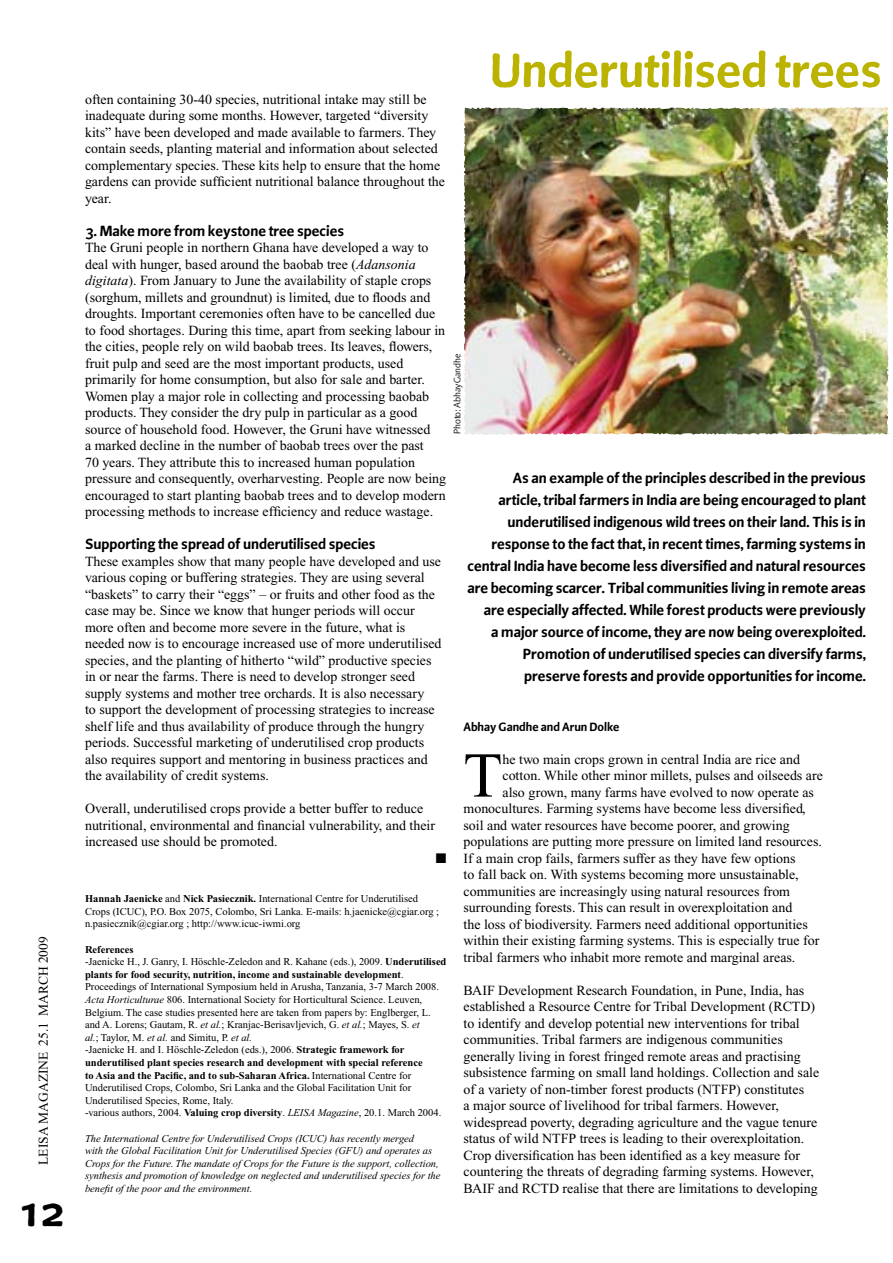
<style>
.page{position:relative;width:893px;height:1263px;background:#fff}
.page>*{position:absolute;margin:0;border:0;box-sizing:border-box;transform-origin:0 0}
.t1{font:63.75px "Times New Roman";color:#000}
.t2{font:54px "Beo Sans Bold R11";color:#bbb300}
.t3{font:48px "Beo Sans Bold R11";color:#000}
.t4{font:16.5px/22px "Beo Sans Bold R11";color:#000;text-align:right}
.t5{font:13.95px/16.5px "Times New Roman";color:#000}
.t6{font:13.95px "Zapf Dingbats ITC";color:#000}
.t7{font:13.5px "Times New Roman";color:#000}
.t8{font:13.5px "Beo Sans Bold R11";color:#000}
.t9{font:10.5px/12.6px "Times New Roman";color:#000}
.t10{font:italic 10.5px/12.6px "Times New Roman";color:#000}
.t11{font:10.5px "Beo Sans R11";letter-spacing:-.005em;color:#000}
.s1{font-style:italic}
.s2{font-weight:700}
</style>
<div class="page">
<img style="left:462px;top:107px;width:427px;height:326px">
<p class="t7" style="left:36px;top:1165px;width:230px;rotate:-90deg">LEISA Magazine 25.1 march 2009</p>
<h3 class="t3" style="left:20px;top:1187px;width:47px">12</h3>
<h2 class="t2" style="left:489px;top:44px;width:394px">Underutilised trees</h2>
<p class="t5" style="left:85px;top:91px;width:362px">often containing 30-40 species, nutritional intake may still be inadequate during some months. However, targeted “diversity kits” have been developed and made available to farmers. They contain seeds, planting material and information about selected complementary species. These kits help to ensure that the home gardens can provide sufficient nutritional balance throughout the year.</p>
<p class="t4" style="left:85px;top:220px;width:261px">3. Make more from keystone tree species</p>
<p class="t5" style="left:85px;top:239px;width:363px">The Gruni people in northern Ghana have developed a way to deal with hunger, based around the baobab tree (<span class="s1">Adansonia digitata</span>). From January to June the availability of staple crops (sorghum, millets and groundnut) is limited, due to floods and droughts. Important ceremonies often have to be cancelled due to food shortages. During this time, apart from seeking labour in the cities, people rely on wild baobab trees. Its leaves, flowers, fruit pulp and seed are the most important products, used primarily for home consumption, but also for sale and barter.<br>Women play a major role in collecting and processing baobab products. They consider the dry pulp in particular as a good source of household food. However, the Gruni have witnessed<br>a marked decline in the number of baobab trees over the past<br>70 years. They attribute this to increased human population pressure and consequently, overharvesting. People are now being encouraged to start planting baobab trees and to develop modern processing methods to increase efficiency and reduce wastage.</p>
<p class="t4" style="left:85px;top:533px;width:292px">Supporting the spread of underutilised species</p>
<p class="t5" style="left:85px;top:553px;width:358px">These examples show that many people have developed and use various coping or buffering strategies. They are using several “baskets” to carry their “eggs” – or fruits and other food as the case may be. Since we know that hunger periods will occur more often and become more severe in the future, what is needed now is to encourage increased use of more underutilised species, and the planting of hitherto “wild” productive species in or near the farms. There is need to develop stronger seed supply systems and mother tree orchards. It is also necessary<br>to support the development of processing strategies to increase shelf life and thus availability of produce through the hungry periods. Successful marketing of underutilised crop products also requires support and mentoring in business practices and the availability of credit systems.</p>
<p class="t5" style="left:85px;top:800px;width:352px">Overall, underutilised crops provide a better buffer to reduce nutritional, environmental and financial vulnerability, and their increased use should be promoted.</p>
<p class="t6" style="left:436px;top:851px;width:12px">■</p>
<p class="t9" style="left:85px;top:892px;width:356px"><span class="s2">Hannah Jaenicke</span> and <span class="s2">Nick Pasiecznik.</span> International Centre for Underutilised<br>Crops (ICUC), P.O. Box 2075, Colombo, Sri Lanka. E-mails: h.jaenicke@cgiar.org ; n.pasiecznik@cgiar.org ; http://www.icuc-iwmi.org</p>
<p class="t9" style="left:85px;top:943px;width:363px"><span class="s2">References<br></span>-Jaenicke H., J. Ganry, I. Höschle-Zeledon and R. Kahane (eds.), 2009. <span class="s2">Underutilised plants for food security, nutrition, income and sustainable development</span>.<br>Proceedings of International Symposium held in Arusha, Tanzania, 3-7 March 2008.<br><span class="s1">Acta Horticulturae</span> 806. International Society for Horticultural Science. Leuven, Belgium. The case studies presented here are taken from papers by: Englberger, L. and A. Lorens; Gautam, R. <span class="s1">et al.</span>; Kranjac-Berisavljevich, G. <span class="s1">et al.</span>; Mayes, S. <span class="s1">et<br>al.</span>; Taylor, M. <span class="s1">et al.</span> and Simitu, P. <span class="s1">et al.<br></span>-Jaenicke H. and I. Höschle-Zeledon (eds.), 2006. <span class="s2">Strategic framework for underutilised plant species research and development with special reference<br>to Asia and the Pacific, and to sub-Saharan Africa.</span> International Centre for Underutilised Crops, Colombo, Sri Lanka and the Global Facilitation Unit for Underutilised Species, Rome, Italy.<br>-various authors, 2004. <span class="s2">Valuing crop diversity</span>. <span class="s1">LEISA Magazine</span>, 20.1. March 2004.</p>
<p class="t10" style="left:85px;top:1132px;width:357px">The International Centre for Underutilised Crops (ICUC) has recently merged<br>with the Global Facilitation Unit for Underutilised Species (GFU) and operates as Crops for the Future. The mandate of Crops for the Future is the support, collection, synthesis and promotion of knowledge on neglected and underutilised species for the benefit of the poor and the environment.</p>
<p class="t11" style="left:452px;top:434px;width:82px;rotate:-90deg">Photo: Abhay Gandhe</p>
<p class="t4" style="left:467px;top:467px;width:400px">As an example of the principles described in the previous article, tribal farmers in India are being encouraged to plant underutilised indigenous wild trees on their land. This is in response to the fact that, in recent times, farming systems in central India have become less diversified and natural resources are becoming scarcer. Tribal communities living in remote areas are especially affected. While forest products were previously<br>a major source of income, they are now being overexploited.<br>Promotion of underutilised species can diversify farms, preserve forests and provide opportunities for income.</p>
<p class="t8" style="left:463px;top:720px;width:157px">Abhay Gandhe and Arun Dolke</p>
<h1 class="t1" style="left:463px;top:741px;width:40px">T</h1>
<p class="t5" style="left:502px;top:751px;width:299px">he two main crops grown in central India are rice and</p>
<p class="t5" style="left:502px;top:767px;width:322px">cotton. While other minor millets, pulses and oilseeds are</p>
<p class="t5" style="left:502px;top:784px;width:313px">also grown, many farms have evolved to now operate as</p>
<p class="t5" style="left:463px;top:800px;width:344px">monocultures. Farming systems have become less diversified,</p>
<p class="t5" style="left:463px;top:817px;width:328px">soil and water resources have become poorer, and growing</p>
<p class="t5" style="left:463px;top:833px;width:360px">populations are putting more pressure on limited land resources.</p>
<p class="t5" style="left:463px;top:850px;width:334px">If a main crop fails, farmers suffer as they have few options</p>
<p class="t5" style="left:463px;top:866px;width:337px">to fall back on. With systems becoming more unsustainable,</p>
<p class="t5" style="left:463px;top:883px;width:328px">communities are increasingly using natural resources from</p>
<p class="t5" style="left:463px;top:899px;width:330px">surrounding forests. This can result in overexploitation and</p>
<p class="t5" style="left:463px;top:916px;width:346px">the loss of biodiversity. Farmers need additional opportunities</p>
<p class="t5" style="left:463px;top:932px;width:357px">within their existing farming systems. This is especially true for</p>
<p class="t5" style="left:463px;top:949px;width:333px">tribal farmers who inhabit more remote and marginal areas.</p>
<p class="t5" style="left:463px;top:982px;width:357px">BAIF Development Research Foundation, in Pune, India, has established a Resource Centre for Tribal Development (RCTD) to identify and develop potential new interventions for tribal communities. Tribal farmers are indigenous communities generally living in forest fringed remote areas and practising subsistence farming on small land holdings. Collection and sale of a variety of non-timber forest products (NTFP) constitutes<br>a major source of livelihood for tribal farmers. However, widespread poverty, degrading agriculture and the vague tenure status of wild NTFP trees is leading to their overexploitation.<br>Crop diversification has been identified as a key measure for countering the threats of degrading farming systems. However, BAIF and RCTD realise that there are limitations to developing</p>
</div>
